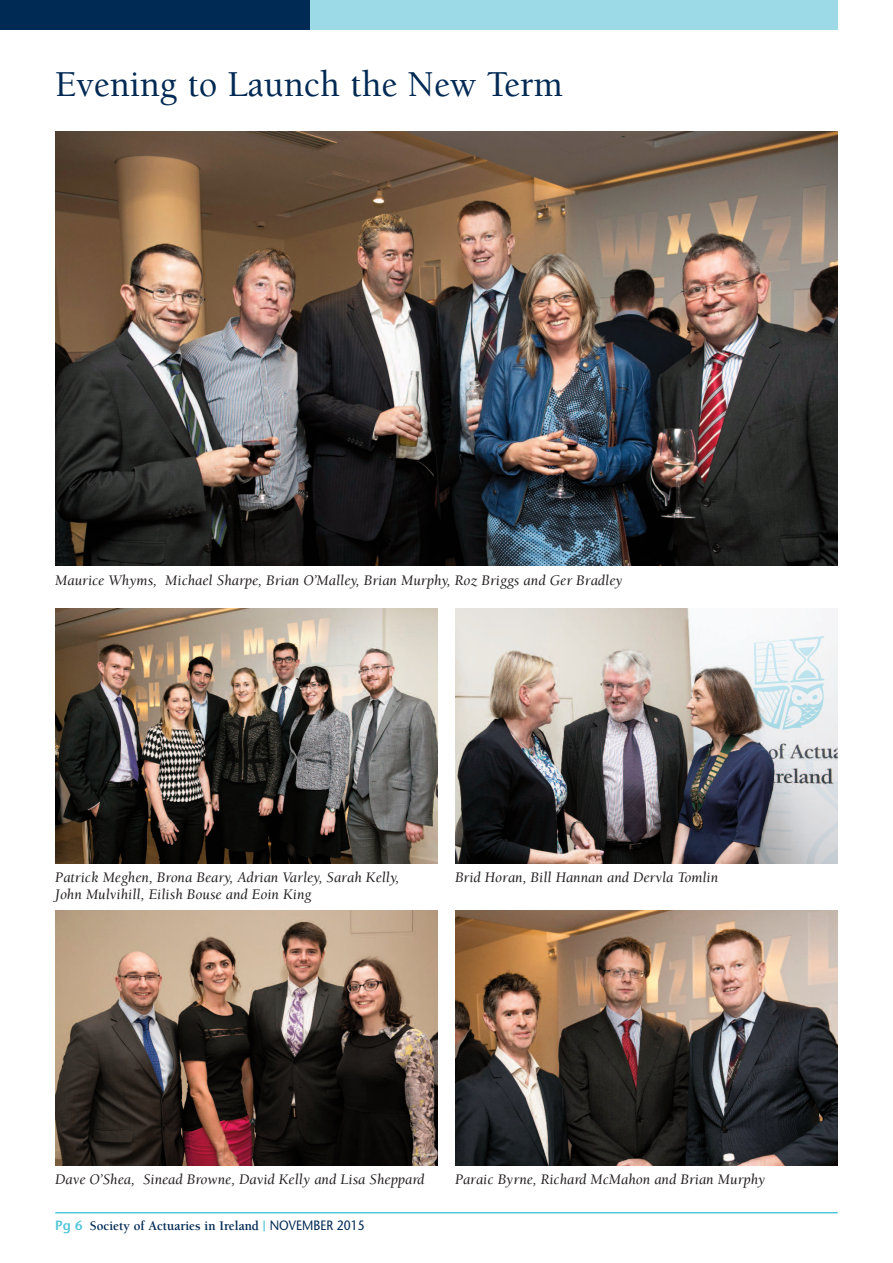
<style>
.page{position:relative;width:893px;height:1263px;background:#fff}
.page>*{position:absolute;margin:0;border:0;box-sizing:border-box;transform-origin:0 0}
.t1{font:500 37.5px "Berkeley";color:#002953;scale:.96 1}
.t2{font:italic 15px/16.5px "Berkeley";color:#231f20}
.t3{font:700 13.5px "Berkeley";color:#002953;scale:.96 1}
.s1{font-family:"Stone Sans";font-weight:600;color:#50c6d9}
.s2{font-weight:900;color:#50c6d9}
.s3{font-family:"Stone Sans";font-weight:400}
</style>
<div class="page">
<hr style="left:55px;top:1212px;width:783px;height:1px;background:#50c6d9">
<div style="left:0;top:0;width:310px;height:30px;background:#002953"></div>
<div style="left:310px;top:0;width:528px;height:30px;background:#9cdae7"></div>
<img style="left:55px;top:132px;width:783px;height:434px">
<img style="left:55px;top:608px;width:383px;height:255px">
<img style="left:455px;top:608px;width:383px;height:255px">
<img style="left:55px;top:910px;width:383px;height:255px">
<img style="left:455px;top:910px;width:383px;height:255px">
<h1 class="t1" style="left:55px;top:69px;width:530px">Evening to Launch the New Term</h1>
<p class="t2" style="left:55px;top:573px;width:569px">Maurice Whyms, Michael Sharpe, Brian O’Malley, Brian Murphy, Roz Briggs and Ger Bradley</p>
<p class="t2" style="left:55px;top:871px;width:345px">Patrick Meghen, Brona Beary, Adrian Varley, Sarah Kelly,<br>John Mulvihill, Eilish Bouse and Eoin King</p>
<p class="t2" style="left:455px;top:871px;width:265px">Brid Horan, Bill Hannan and Dervla Tomlin</p>
<p class="t2" style="left:55px;top:1172px;width:371px">Dave O’Shea, Sinead Browne, David Kelly and Lisa Sheppard</p>
<p class="t2" style="left:455px;top:1172px;width:312px">Paraic Byrne, Richard McMahon and Brian Murphy</p>
<p class="t3" style="left:55px;top:1221px;width:324px"><span class="s1">Pg 6</span> Society of Actuaries in Ireland <span class="s2">|</span> <span class="s3">NOVEMBER 2015</span></p>
</div>
